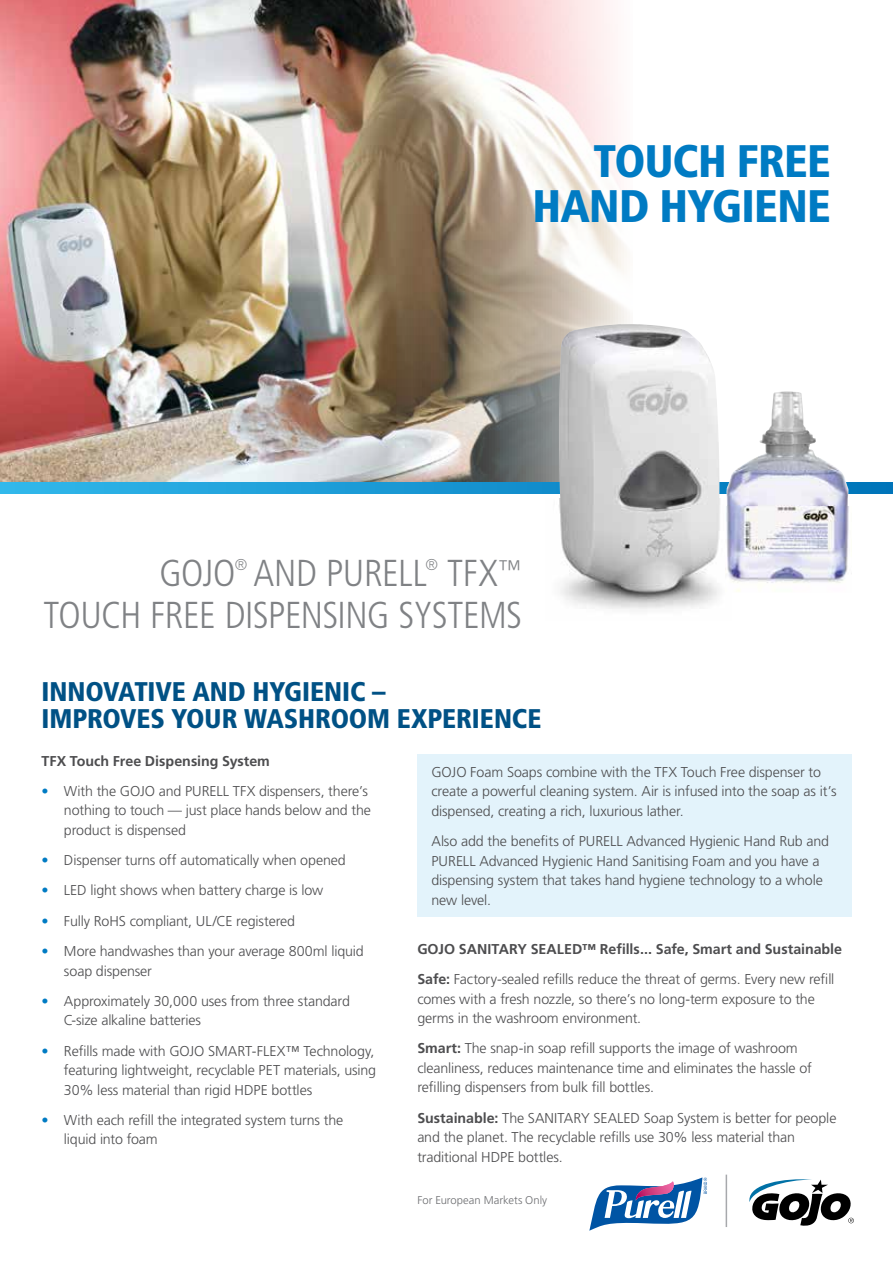
<style>
.page{position:relative;width:893px;height:1263px;background:#fff}
.page>*{position:absolute;margin:0;border:0;box-sizing:border-box;transform-origin:0 0}
.t1{font:900 condensed 45.6px/45.6px "Frutiger LT Std";letter-spacing:-.015em;color:#007bc3;text-align:right}
.t2{font:300 condensed 37.5px/41.8px "Frutiger LT Std";letter-spacing:-.015em;color:#808285;text-align:right}
.t3{font:900 condensed 27px/27px "Frutiger LT Std";letter-spacing:-.005em;color:#005185}
.t4{font:300 condensed 15.75px "Frutiger LT Std";color:#808285}
.t5{font:300 14.25px/19.5px "Frutiger LT Std";letter-spacing:-.01em;color:#4d4d4f}
.t6{font:700 14.25px/30.3px "Frutiger LT Std";color:#4d4d4f}
.t7{font:300 11.25px "Frutiger LT Std";color:#6d6e71}
.s1{color:#007bc3}
.s2{font-weight:300}
.s3{font-weight:700}
</style>
<div class="page">
<img style="left:0;top:0;width:630px;height:483px">
<svg style="left:0;top:483px;width:893px;height:10px;background:#1e9dd7"></svg>
<hr style="left:726px;top:1174px;width:1px;height:53px;background:#a7a9ac">
<svg style="left:749px;top:1179px;width:105px;height:47px"></svg>
<svg style="left:589px;top:1177px;width:118px;height:54px"></svg>
<img style="left:636px;top:1181px;width:38px;height:4px">
<img style="left:636px;top:1185px;width:38px;height:16px">
<div style="left:417px;top:755px;width:434px;height:162px;background:#e3f3fb"></div>
<img style="left:559px;top:324px;width:160px;height:174px">
<img style="left:559px;top:498px;width:161px;height:111px">
<img style="left:726px;top:391px;width:123px;height:115px">
<img style="left:725px;top:506px;width:124px;height:86px">
<h1 class="t1" style="left:532px;top:138px;width:300px">TOUCH FREE<br>HAND HYGIENE</h1>
<h2 class="t2" style="left:160px;top:553px;width:78px">GOJO</h2>
<p class="t4" style="left:235px;top:556px;width:14px">®</p>
<h2 class="t2" style="left:253px;top:553px;width:175px">AND PURELL</h2>
<p class="t4" style="left:425px;top:556px;width:14px">®</p>
<h2 class="t2" style="left:43px;top:553px;width:480px">TFX<sup>™<br></sup>TOUCH FREE DISPENSING SYSTEMS</h2>
<h3 class="t3" style="left:41px;top:678px;width:501px">INNOVATIVE AND HYGIENIC –<br>IMPROVES YOUR WASHROOM EXPERIENCE</h3>
<p class="t6" style="left:41px;top:745px;width:230px">TFX Touch Free Dispensing System</p>
<p class="t5" style="left:64px;top:781px;width:309px;text-indent:-23px"><span class="s1">•</span> With the GOJO and PURELL TFX dispensers, there’s nothing to touch — just place hands below and the product is dispensed</p>
<p class="t5" style="left:41px;top:851px;width:306px"><span class="s1">•</span> Dispenser turns off automatically when opened</p>
<p class="t5" style="left:41px;top:881px;width:283px"><span class="s1">•</span> LED light shows when battery charge is low</p>
<p class="t5" style="left:41px;top:911px;width:255px"><span class="s1">•</span> Fully RoHS compliant, UL/CE registered</p>
<p class="t5" style="left:64px;top:941px;width:301px;text-indent:-23px"><span class="s1">•</span> More handwashes than your average 800ml liquid soap dispenser</p>
<p class="t5" style="left:64px;top:991px;width:288px;text-indent:-23px"><span class="s1">•</span> Approximately 30,000 uses from three standard<br>C-size alkaline batteries</p>
<p class="t5" style="left:64px;top:1041px;width:314px;text-align:justify;text-indent:-23px"><span class="s1">•</span> Refills made with GOJO SMART-FLEX™ Technology, featuring lightweight, recyclable PET materials, using 30% less material than rigid HDPE bottles</p>
<p class="t5" style="left:64px;top:1110px;width:281px;text-indent:-23px"><span class="s1">•</span> With each refill the integrated system turns the liquid into foam</p>
<p class="t5" style="left:431px;top:762px;width:407px">GOJO Foam Soaps combine with the TFX Touch Free dispenser to create a powerful cleaning system. Air is infused into the soap as it’s dispensed, creating a rich, luxurious lather.</p>
<p class="t5" style="left:431px;top:832px;width:399px">Also add the benefits of PURELL Advanced Hygienic Hand Rub and PURELL Advanced Hygienic Hand Sanitising Foam and you have a dispensing system that takes hand hygiene technology to a whole new level.</p>
<p class="t6" style="left:417px;top:934px;width:426px">GOJO SANITARY SEALED™ Refills... Safe, Smart and Sustainable<br>Safe: <span class="s2">Factory-sealed refills reduce the threat of germs. Every new refill</span></p>
<p class="t5" style="left:417px;top:989px;width:399px">comes with a fresh nozzle, so there’s no long-term exposure to the germs in the washroom environment.</p>
<p class="t5" style="left:417px;top:1039px;width:396px"><span class="s3">Smart:</span> The snap-in soap refill supports the image of washroom cleanliness, reduces maintenance time and eliminates the hassle of refilling dispensers from bulk fill bottles.</p>
<p class="t5" style="left:417px;top:1108px;width:421px"><span class="s3">Sustainable:</span> The SANITARY SEALED Soap System is better for people and the planet. The recyclable refills use 30% less material than traditional HDPE bottles.</p>
<p class="t7" style="left:417px;top:1194px;width:131px">For European Markets Only</p>
</div>
